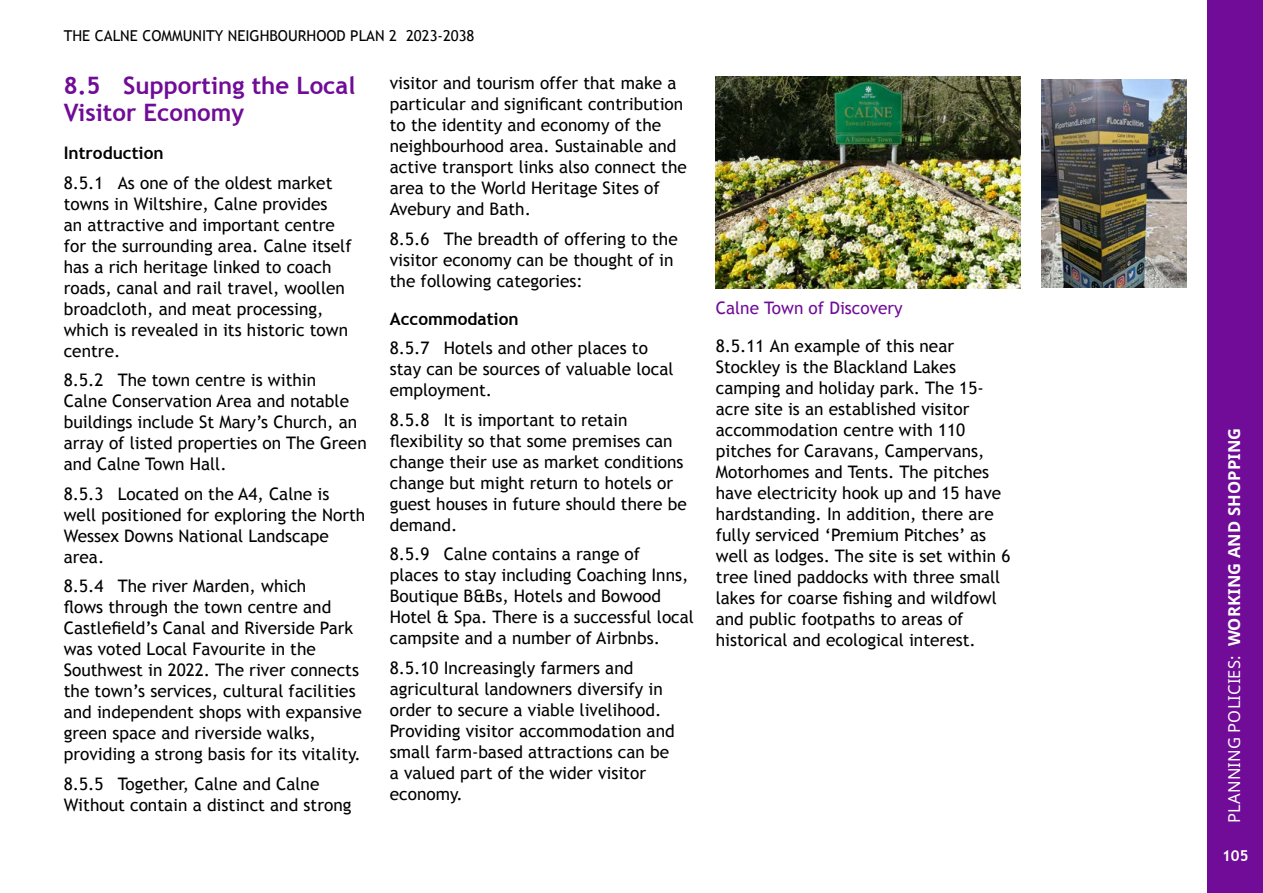
<style>
.page{position:relative;width:1263px;height:893px;background:#fff}
.page>*{position:absolute;margin:0;border:0;box-sizing:border-box;transform-origin:0 0}
.Sec_8_sub_h4_part_2{font:700 24px/27px "Trebuchet MS";color:#700c97}
.t1{font:17.25px/21px "Trebuchet MS";color:#000}
.Sub_h5{font:700 17.25px "Trebuchet MS";color:#000}
.t2{font:17.25px "Trebuchet MS";color:#700c97}
.t3{font:700 16.5px "Noto Sans";letter-spacing:.01em;color:#fff}
.t4{font:15px "Trebuchet MS";color:#000}
.t5{font:700 15px "Trebuchet MS";color:#fff}
.s1{font-weight:400}
</style>
<div class="page">
<div style="left:1208px;top:0;width:55px;height:893px;background:#700c97"></div>
<img style="left:716px;top:77px;width:304px;height:211px">
<img style="left:1042px;top:80px;width:144px;height:207px">
<p class="t4" style="left:64px;top:27px;width:412px">THE CALNE COMMUNITY NEIGHBOURHOOD PLAN 2 2023-2038</p>
<h4 class="Sec_8_sub_h4_part_2" style="left:64px;top:72px;width:293px">8.5 Supporting the Local<br>Visitor Economy</h4>
<h6 class="Sub_h5" style="left:64px;top:142px;width:101px">Introduction</h6>
<p class="t1" style="left:64px;top:172px;width:289px">8.5.1 As one of the oldest market towns in Wiltshire, Calne provides<br>an attractive and important centre for the surrounding area. Calne itself has a rich heritage linked to coach roads, canal and rail travel, woollen broadcloth, and meat processing, which is revealed in its historic town centre.</p>
<p class="t1" style="left:64px;top:370px;width:304px">8.5.2 The town centre is within<br>Calne Conservation Area and notable buildings include St Mary’s Church, an array of listed properties on The Green and Calne Town Hall.</p>
<p class="t1" style="left:64px;top:483px;width:303px">8.5.3 Located on the A4, Calne is well positioned for exploring the North<br>Wessex Downs National Landscape area.</p>
<p class="t1" style="left:64px;top:576px;width:300px">8.5.4 The river Marden, which<br>flows through the town centre and Castlefield’s Canal and Riverside Park was voted Local Favourite in the Southwest in 2022. The river connects the town’s services, cultural facilities and independent shops with expansive green space and riverside walks, providing a strong basis for its vitality.</p>
<p class="t1" style="left:64px;top:773px;width:289px">8.5.5 Together, Calne and Calne<br>Without contain a distinct and strong</p>
<p class="t1" style="left:390px;top:73px;width:299px">visitor and tourism offer that make a particular and significant contribution to the identity and economy of the neighbourhood area. Sustainable and active transport links also connect the area to the World Heritage Sites of Avebury and Bath.</p>
<p class="t1" style="left:390px;top:228px;width:289px">8.5.6 The breadth of offering to the visitor economy can be thought of in the following categories:</p>
<h6 class="Sub_h5" style="left:390px;top:308px;width:130px">Accommodation</h6>
<p class="t1" style="left:390px;top:338px;width:285px">8.5.7 Hotels and other places to stay can be sources of valuable local employment.</p>
<p class="t1" style="left:390px;top:409px;width:298px">8.5.8 It is important to retain flexibility so that some premises can change their use as market conditions change but might return to hotels or guest houses in future should there be demand.</p>
<p class="t1" style="left:390px;top:544px;width:306px">8.5.9 Calne contains a range of<br>places to stay including Coaching Inns, Boutique B&amp;Bs, Hotels and Bowood Hotel &amp; Spa. There is a successful local campsite and a number of Airbnbs.</p>
<p class="t1" style="left:390px;top:657px;width:286px">8.5.10 Increasingly farmers and agricultural landowners diversify in order to secure a viable livelihood.<br>Providing visitor accommodation and small farm-based attractions can be a valued part of the wider visitor economy.</p>
<p class="t2" style="left:716px;top:297px;width:188px">Calne Town of Discovery</p>
<p class="t1" style="left:716px;top:335px;width:296px">8.5.11 An example of this near Stockley is the Blackland Lakes camping and holiday park. The 15- acre site is an established visitor accommodation centre with 110 pitches for Caravans, Campervans, Motorhomes and Tents. The pitches have electricity hook up and 15 have hardstanding. In addition, there are fully serviced ‘Premium Pitches’ as well as lodges. The site is set within 6 tree lined paddocks with three small lakes for coarse fishing and wildfowl and public footpaths to areas of historical and ecological interest.</p>
<p class="t3" style="left:1222px;top:823px;width:396px;rotate:-90deg"><span class="s1">PLANNING POLICIES:</span> WORKING AND SHOPPING</p>
<p class="t5" style="left:1222px;top:846px;width:28px">105</p>
</div>
